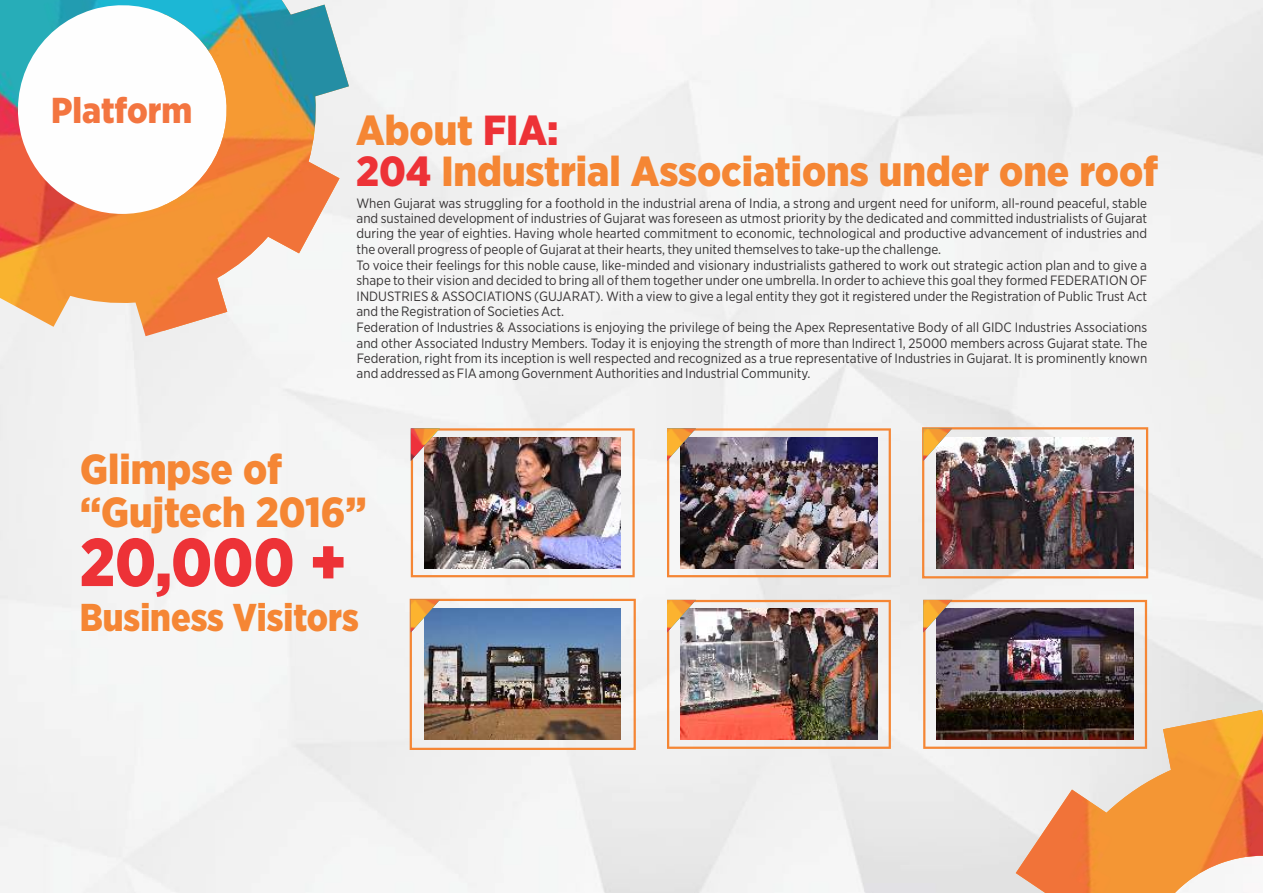
<style>
.page{position:relative;width:1263px;height:893px;background:#f2f2f2}
.page>*{position:absolute;margin:0;border:0;box-sizing:border-box;transform-origin:0 0}
.t1{font:900 67.5px "Gotham Narrow";color:#ed3237;scale:.95 1}
.t2{font:900 42px/40.3px "Gotham Narrow";color:#f58634}
.t3{font:900 38.85px "Gotham Narrow";color:#f58634;scale:.95 1}
.t4{font:900 36px "Gotham Narrow";color:#f37540}
.t5{font:13.5px/15.6px "Gotham Narrow";color:#373435}
.s1{color:#ed3237}
</style>
<div class="page">
<img style="left:0;top:0;width:349px;height:336px">
<div style="left:994px;top:809px;width:22px;height:84px;background:#e4e4e4"></div>
<img style="left:1016px;top:710px;width:246px;height:183px">
<img style="left:923px;top:600px;width:224px;height:149px">
<img style="left:923px;top:600px;width:29px;height:32px">
<div style="left:922px;top:427px;width:226px;height:151px;border:2px solid #f58634"></div>
<img style="left:937px;top:437px;width:196px;height:131px">
<div style="left:410px;top:599px;width:226px;height:151px;border:2px solid #f58634"></div>
<img style="left:424px;top:609px;width:197px;height:131px">
<img style="left:411px;top:428px;width:224px;height:149px">
<img style="left:411px;top:428px;width:29px;height:33px">
<img style="left:411px;top:600px;width:29px;height:32px">
<img style="left:667px;top:428px;width:224px;height:149px">
<img style="left:667px;top:428px;width:29px;height:33px">
<img style="left:667px;top:600px;width:224px;height:149px">
<img style="left:667px;top:600px;width:29px;height:32px">
<img style="left:923px;top:428px;width:29px;height:33px">
<svg style="left:1262px;top:710px;width:1px;height:146px"></svg>
<h3 class="t4" style="left:51px;top:86px;width:142px">Platform</h3>
<h2 class="t2" style="left:356px;top:110px;width:803px">About <span class="s1">FIA:<br>204</span> Industrial Associations under one roof</h2>
<p class="t5" style="left:356px;top:195px;width:792px">When Gujarat was struggling for a foothold in the industrial arena of India, a strong and urgent need for uniform, all-round peaceful, stable and sustained development of industries of Gujarat was foreseen as utmost priority by the dedicated and committed industrialists of Gujarat during the year of eighties. Having whole hearted commitment to economic, technological and productive advancement of industries and the overall progress of people of Gujarat at their hearts, they united themselves to take-up the challenge.<br>To voice their feelings for this noble cause, like-minded and visionary industrialists gathered to work out strategic action plan and to give a shape to their vision and decided to bring all of them together under one umbrella. In order to achieve this goal they formed FEDERATION OF INDUSTRIES &amp; ASSOCIATIONS (GUJARAT). With a view to give a legal entity they got it registered under the Registration of Public Trust Act and the Registration of Societies Act.<br>Federation of Industries &amp; Associations is enjoying the privilege of being the Apex Representative Body of all GIDC Industries Associations and other Associated Industry Members. Today it is enjoying the strength of more than Indirect 1, 25000 members across Gujarat state. The Federation, right from its inception is well respected and recognized as a true representative of Industries in Gujarat. It is prominently known and addressed as FIA among Government Authorities and Industrial Community.</p>
<h2 class="t2" style="left:80px;top:447px;width:288px;line-height:42.9px">Glimpse of “Gujtech 2016”</h2>
<h1 class="t1" style="left:80px;top:518px;width:282px">20,000 +</h1>
<h3 class="t3" style="left:80px;top:592px;width:295px">Business Visitors</h3>
</div>
